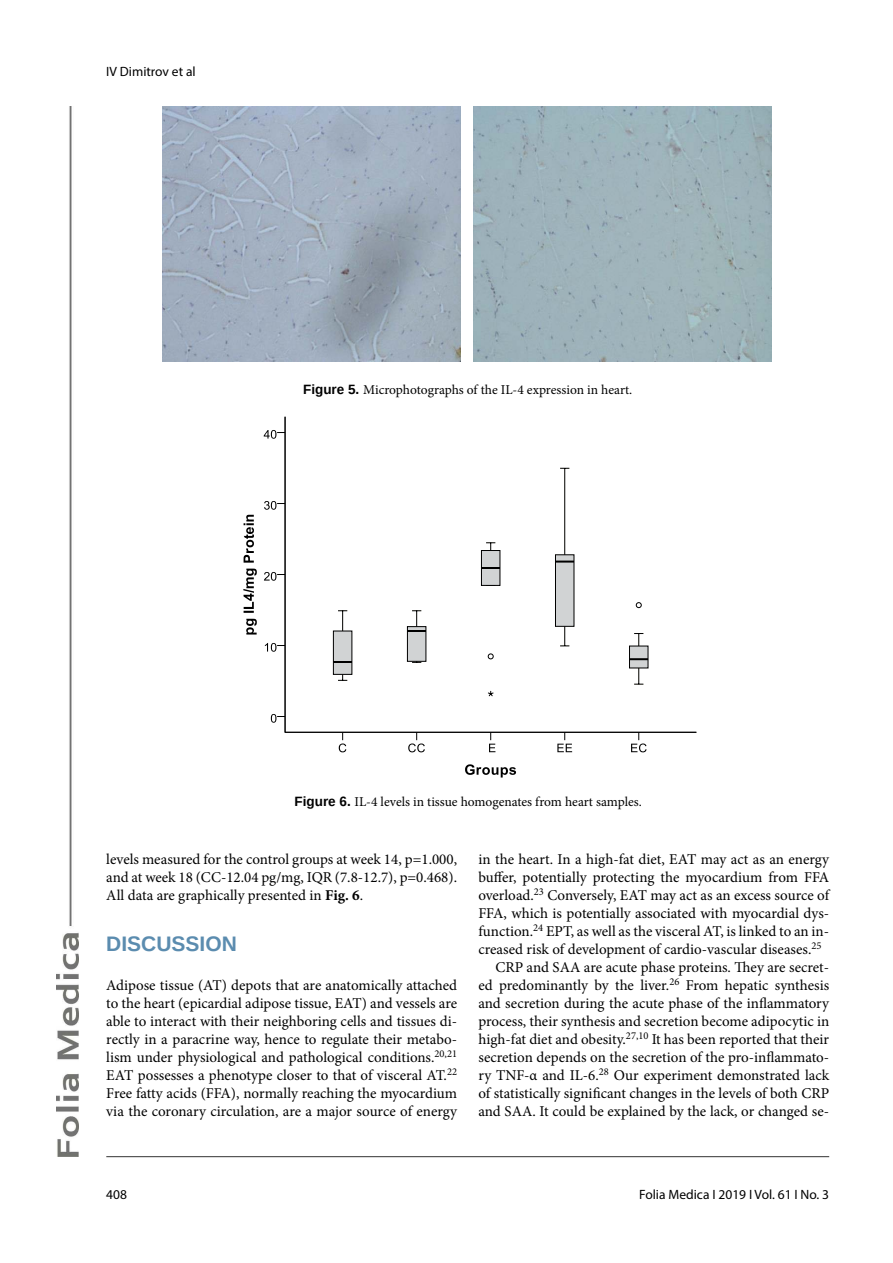
<style>
.page{position:relative;width:893px;height:1263px;background:#fff}
.page>*{position:absolute;margin:0;border:0;box-sizing:border-box;transform-origin:0 0}
.t1{font:700 21px "Arimo";color:#5b8caf}
.t2{font:15px/18px "Minion Pro";color:#000;text-align:justify}
.t3{font:13.5px "Minion Pro";letter-spacing:-.005em;color:#000}
.t4{font:13.5px "Myriad Pro";color:#000}
.s1{font-family:"Arimo";font-weight:700}
.s2{font-weight:700}
</style>
<div class="page">
<hr style="left:106px;top:1156px;width:723px;height:1px;background:#333">
<img style="left:57px;top:106px;width:22px;height:1051px">
<div style="left:474px;top:107px;width:297px;height:255px;background:#9eb2ba"></div>
<img style="left:163px;top:106px;width:297px;height:256px">
<svg style="left:465px;top:764px;width:51px;height:13px"></svg>
<svg style="left:631px;top:733px;width:16px;height:19px"></svg>
<svg style="left:557px;top:733px;width:15px;height:19px"></svg>
<svg style="left:489px;top:733px;width:6px;height:19px"></svg>
<svg style="left:408px;top:733px;width:17px;height:19px"></svg>
<svg style="left:339px;top:733px;width:7px;height:19px"></svg>
<svg style="left:243px;top:515px;width:14px;height:119px"></svg>
<svg style="left:264px;top:430px;width:20px;height:9px"></svg>
<svg style="left:264px;top:501px;width:20px;height:9px"></svg>
<svg style="left:264px;top:572px;width:20px;height:9px"></svg>
<svg style="left:265px;top:643px;width:19px;height:9px"></svg>
<svg style="left:271px;top:714px;width:13px;height:9px"></svg>
<svg style="left:284px;top:417px;width:412px;height:316px"></svg>
<p class="t4" style="left:106px;top:63px;width:91px">IV Dimitrov et al</p>
<p class="t3" style="left:303px;top:380px;width:331px"><span class="s1">Figure 5.</span> Microphotographs of the IL-4 expression in heart.</p>
<p class="t3" style="left:295px;top:792px;width:349px"><span class="s1">Figure 6.</span> IL-4 levels in tissue homogenates from heart samples.</p>
<p class="t2" style="left:106px;top:850px;width:352px">levels measured for the control groups at week 14, p=1.000, and at week 18 (CC-12.04 pg/mg, IQR (7.8-12.7), p=0.468).<br>All data are graphically presented in <span class="s2">Fig. 6</span>.</p>
<h1 class="t1" style="left:106px;top:929px;width:132px">DISCUSSION</h1>
<p class="t2" style="left:106px;top:976px;width:352px">Adipose tissue (AT) depots that are anatomically attached to the heart (epicardial adipose tissue, EAT) and vessels are able to interact with their neighboring cells and tissues di&shy;rectly in a paracrine way, hence to regulate their metabo&shy;lism under physiological and pathological conditions.<sup>20,21<br></sup>EAT possesses a phenotype closer to that of visceral AT.<sup>22<br></sup>Free fatty acids (FFA), normally reaching the myocardium via the coronary circulation, are a major source of energy</p>
<p class="t2" style="left:478px;top:850px;width:352px">in the heart. In a high-fat diet, EAT may act as an energy</p>
<p class="t2" style="left:478px;top:868px;width:352px">buffer, potentially protecting the myocardium from FFA</p>
<p class="t2" style="left:478px;top:886px;width:352px">overload.<sup>23</sup> Conversely, EAT may act as an excess source of</p>
<p class="t2" style="left:478px;top:904px;width:352px">FFA, which is potentially associated with myocardial dys-</p>
<p class="t2" style="left:478px;top:922px;width:352px">function.<sup>24</sup> EPT, as well as the visceral AT, is linked to an in-</p>
<p class="t2" style="left:478px;top:940px;width:345px">creased risk of development of cardio-vascular diseases.<sup>25</sup></p>
<p class="t2" style="left:495px;top:958px;width:335px">CRP and SAA are acute phase proteins. They are secret-</p>
<p class="t2" style="left:478px;top:976px;width:352px">ed predominantly by the liver.<sup>26</sup> From hepatic synthesis</p>
<p class="t2" style="left:478px;top:994px;width:352px">and secretion during the acute phase of the inflammatory</p>
<p class="t2" style="left:478px;top:1012px;width:352px">process, their synthesis and secretion become adipocytic in</p>
<p class="t2" style="left:478px;top:1030px;width:352px">high-fat diet and obesity.<sup>27,10</sup> It has been reported that their</p>
<p class="t2" style="left:478px;top:1048px;width:352px">secretion depends on the secretion of the pro-inflammato-</p>
<p class="t2" style="left:478px;top:1066px;width:352px">ry TNF-α and IL-6.<sup>28</sup> Our experiment demonstrated lack</p>
<p class="t2" style="left:478px;top:1084px;width:352px">of statistically significant changes in the levels of both CRP</p>
<p class="t2" style="left:478px;top:1102px;width:352px">and SAA. It could be explained by the lack, or changed se-</p>
<p class="t4" style="left:106px;top:1186px;width:22px">408</p>
<p class="t4" style="left:639px;top:1186px;width:191px">Folia Medica I 2019 I Vol. 61 I No. 3</p>
</div>
